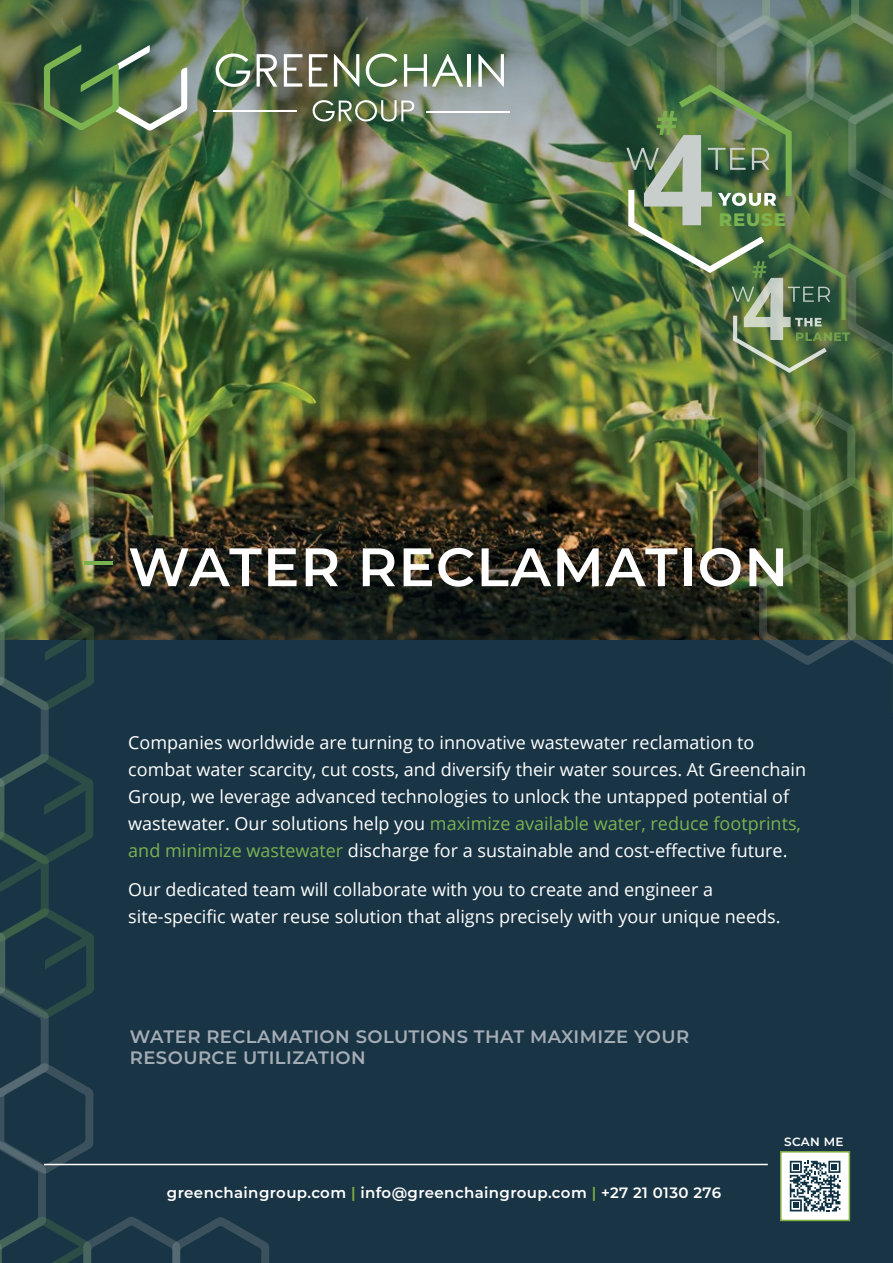
<style>
.page{position:relative;width:893px;height:1263px;background:#fff}
.page>*{position:absolute;margin:0;border:0;box-sizing:border-box;transform-origin:0 0}
.t1{font:600 54px "Montserrat";letter-spacing:.025em;color:#fff}
.t2{font:18px/27px "Open Sans";color:#fff}
.t3{font:600 18px/21px "Montserrat";letter-spacing:.025em;color:#a5adb5}
.t4{font:800 18px "Montserrat";letter-spacing:.05em;color:#7bb351}
.t5{font:600 15px "Montserrat";letter-spacing:.025em;color:#fff}
.t6{font:600 12px "Montserrat";letter-spacing:.025em;color:#fff}
.s1{color:#7bb351}
.s2{color:#81ae41}
</style>
<div class="page">
<img style="left:0;top:256px;width:478px;height:110px">
<img style="left:0;top:0;width:478px;height:256px">
<svg style="left:269px;top:366px;width:209px;height:274px;background:#33331a"></svg>
<img style="left:0;top:0;width:227px;height:233px">
<div style="left:0;top:640px;width:893px;height:623px;background:#193444"></div>
<img style="left:0;top:365px;width:269px;height:898px">
<hr style="left:44px;top:1164px;width:724px;height:1px;background:#fff">
<hr style="left:85px;top:562px;width:28px;height:3px;background:#7ab050">
<div style="left:781px;top:1152px;width:68px;height:68px;background:#fff"></div>
<svg style="left:790px;top:1161px;width:50px;height:50px"></svg>
<div style="left:780px;top:1151px;width:70px;height:70px;border:2px solid #81ae41"></div>
<svg style="left:44px;top:44px;width:143px;height:87px;background:#5d7c53"></svg>
<svg style="left:216px;top:53px;width:34px;height:34px"></svg>
<svg style="left:257px;top:54px;width:20px;height:33px"></svg>
<svg style="left:284px;top:54px;width:18px;height:33px"></svg>
<svg style="left:309px;top:54px;width:18px;height:33px"></svg>
<svg style="left:334px;top:54px;width:25px;height:33px"></svg>
<svg style="left:366px;top:53px;width:31px;height:34px"></svg>
<svg style="left:404px;top:54px;width:59px;height:33px"></svg>
<hr style="left:468px;top:54px;width:3px;height:33px;background:#fff">
<svg style="left:313px;top:100px;width:101px;height:21px"></svg>
<hr style="left:426px;top:111px;width:84px;height:2px;background:#fff">
<hr style="left:213px;top:110px;width:84px;height:2px;background:#fff">
<img style="left:478px;top:0;width:415px;height:665px">
<p class="t4" style="left:719px;top:207px;width:68px">REUSE</p>
<h1 class="t1" style="left:128px;top:529px;width:661px">WATER RECLAMATION</h1>
<p class="t2" style="left:128px;top:728px;width:679px">Companies worldwide are turning to innovative wastewater reclamation to combat water scarcity, cut costs, and diversify their water sources. At Greenchain Group, we leverage advanced technologies to unlock the untapped potential of wastewater. Our solutions help you <span class="s1">maximize available water, reduce footprints, and minimize wastewater</span> discharge for a sustainable and cost-effective future.</p>
<p class="t2" style="left:128px;top:875px;width:654px">Our dedicated team will collaborate with you to create and engineer a site-specific water reuse solution that aligns precisely with your unique needs.</p>
<p class="t3" style="left:130px;top:1025px;width:561px">WATER RECLAMATION SOLUTIONS THAT MAXIMIZE YOUR<br>RESOURCE UTILIZATION</p>
<p class="t5" style="left:167px;top:1182px;width:556px">greenchaingroup.com <span class="s2">|</span> info@greenchaingroup.com <span class="s2">|</span> +27 21 0130 276</p>
<p class="t6" style="left:784px;top:1133px;width:61px">SCAN ME</p>
</div>
